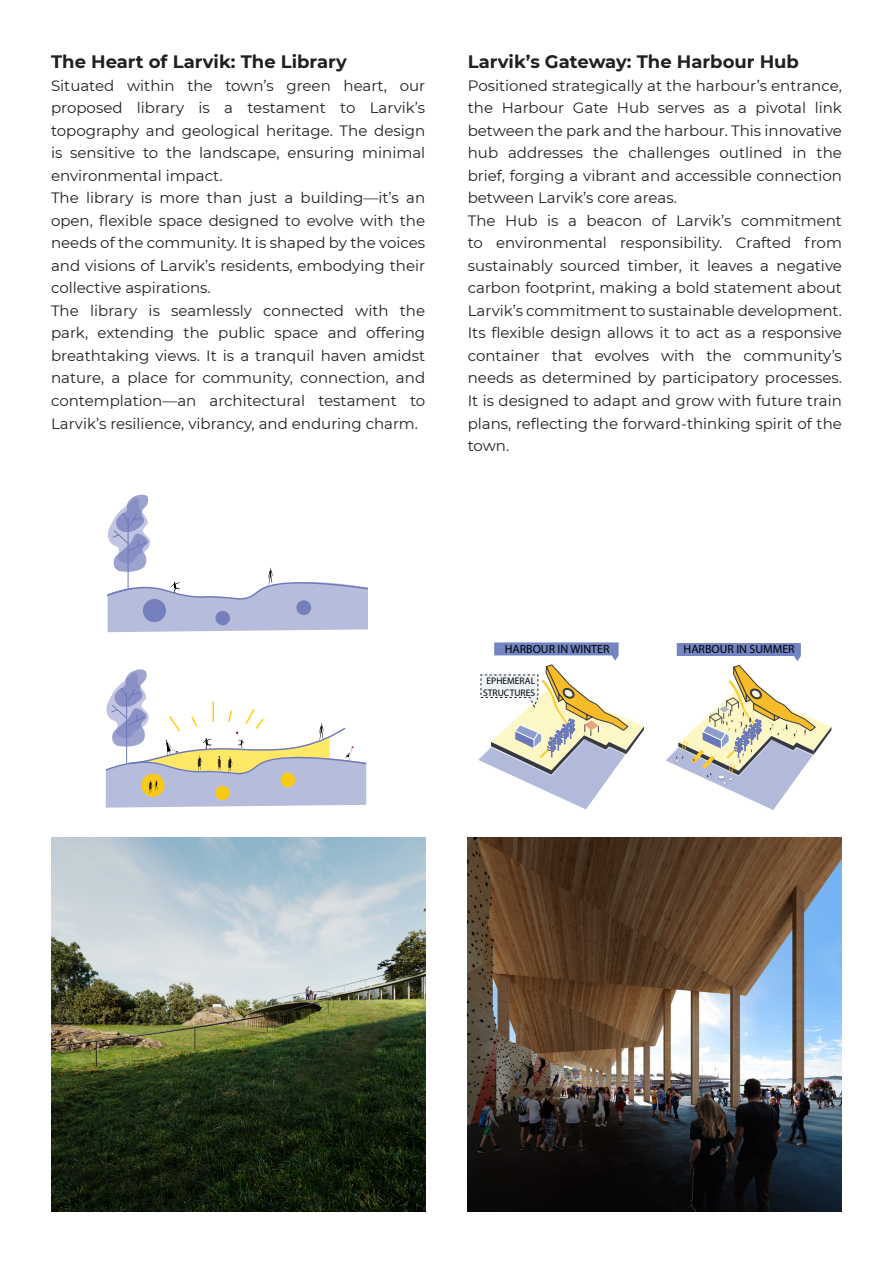
<style>
.page{position:relative;width:893px;height:1263px;background:#fff}
.page>*{position:absolute;margin:0;border:0;box-sizing:border-box;transform-origin:0 0}
.TEXT-10{font:700 18px "Montserrat";color:#231f20}
.TEXT-10-2{font:15px/22.5px "Montserrat";color:#231f20;text-align:justify}
.t1{font:12px "Myriad Pro";color:#000001}
.t2{font:9.6px/11.4px "Myriad Pro";color:#000001;text-align:center}
</style>
<div class="page">
<svg style="left:107px;top:495px;width:261px;height:137px"></svg>
<svg style="left:105px;top:669px;width:262px;height:139px"></svg>
<svg style="left:478px;top:642px;width:166px;height:168px"></svg>
<svg style="left:666px;top:643px;width:166px;height:167px"></svg>
<img style="left:51px;top:838px;width:374px;height:374px">
<img style="left:468px;top:838px;width:374px;height:374px">
<p class="TEXT-10" style="left:51px;top:49px;width:298px">The Heart of Larvik: The Library</p>
<p class="TEXT-10-2" style="left:51px;top:74px;width:376px">Situated within the town’s green heart, our proposed library is a testament to Larvik’s topography and geological heritage. The design is sensitive to the landscape, ensuring minimal environmental impact.</p>
<p class="TEXT-10-2" style="left:51px;top:186px;width:376px">The library is more than just a building—it’s an open, flexible space designed to evolve with the needs of the community. It is shaped by the voices and visions of Larvik’s residents, embodying their collective aspirations.</p>
<p class="TEXT-10-2" style="left:51px;top:299px;width:376px">The library is seamlessly connected with the park, extending the public space and offering breathtaking views. It is a tranquil haven amidst nature, a place for community, connection, and contemplation—an architectural testament to Larvik’s resilience, vibrancy, and enduring charm.</p>
<p class="TEXT-10" style="left:468px;top:49px;width:333px">Larvik’s Gateway: The Harbour Hub</p>
<p class="TEXT-10-2" style="left:468px;top:74px;width:376px">Positioned strategically at the harbour’s entrance, the Harbour Gate Hub serves as a pivotal link between the park and the harbour. This innovative hub addresses the challenges outlined in the brief, forging a vibrant and accessible connection between Larvik’s core areas.</p>
<p class="TEXT-10-2" style="left:468px;top:209px;width:376px">The Hub is a beacon of Larvik’s commitment to environmental responsibility. Crafted from sustainably sourced timber, it leaves a negative carbon footprint, making a bold statement about Larvik’s commitment to sustainable development.</p>
<p class="TEXT-10-2" style="left:468px;top:321px;width:376px">Its flexible design allows it to act as a responsive container that evolves with the community’s needs as determined by participatory processes.<br>It is designed to adapt and grow with future train plans, reflecting the forward-thinking spirit of the town.</p>
<p class="t1" style="left:505px;top:641px;width:106px">HARBOUR IN WINTER</p>
<p class="t2" style="left:483px;top:675px;width:53px">EPHEMERAL<br>STRUCTURES</p>
<p class="t1" style="left:684px;top:642px;width:113px">HARBOUR IN SUMMER</p>
</div>
